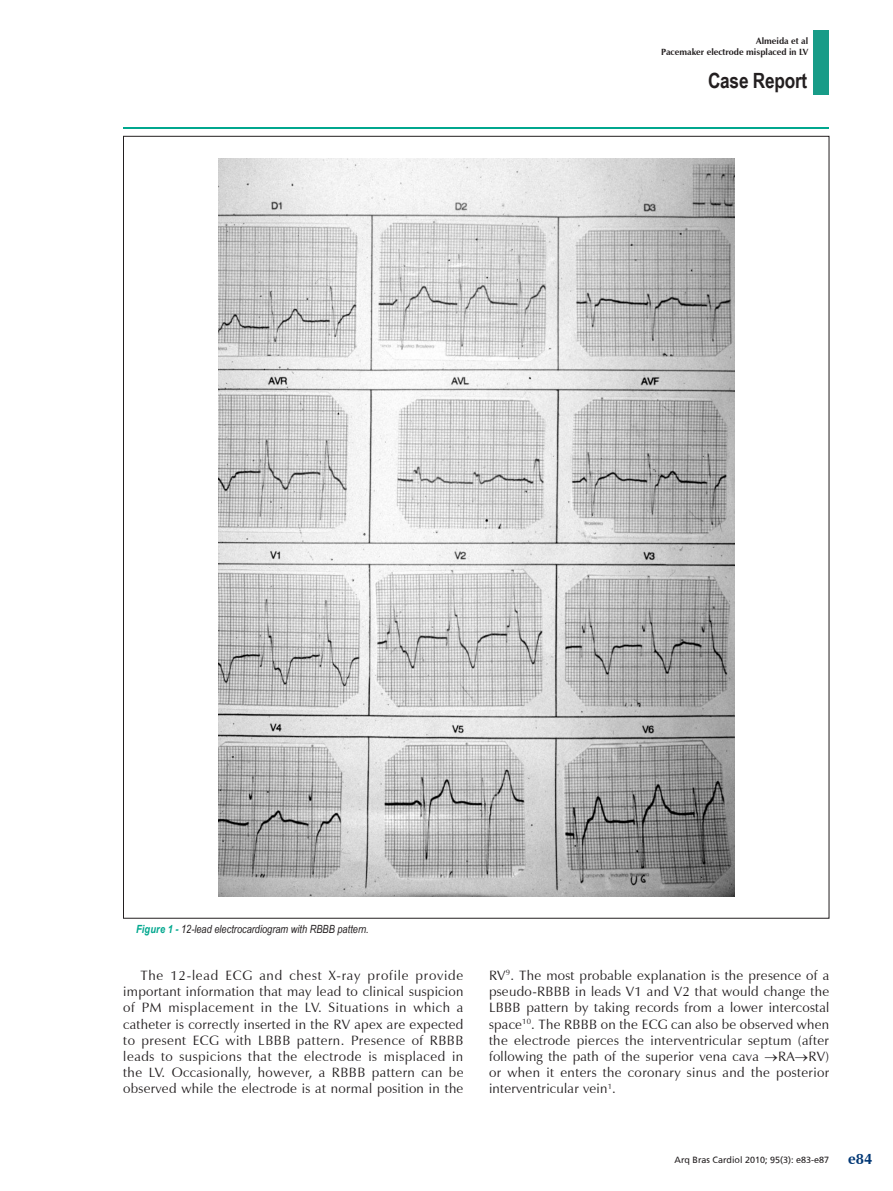
<style>
.page{position:relative;width:893px;height:1191px;background:#fff}
.page>*{position:absolute;margin:0;border:0;box-sizing:border-box;transform-origin:0 0}
.t1{font:700 21px "Arial Narrow";letter-spacing:-.01em;color:#231f20}
.t2{font:700 15px "Zapf Humanist 601 BT";color:#013775}
.Texto{font:13.5px/16.2px "Zapf Humanist 601 BT";letter-spacing:.02em;color:#231f20;text-align:justify}
._04_FIGURA_ref{font:italic 11.25px "Arial Narrow";color:#231f20}
.t3{font:700 9px "Zapf Humanist 601 BT";color:#231f20}
.t4{font:9px "Frutiger";color:#231f20}
.s1{font-weight:700;color:#00a78e}
</style>
<div class="page">
<div style="left:813px;top:30px;width:16px;height:64px;background:#189c88"></div>
<img style="left:218px;top:158px;width:516px;height:738px">
<hr style="left:124px;top:127px;width:705px;height:1px;background:#00a78e">
<p class="t3" style="left:756px;top:36px;width:53px">Almeida et al</p>
<p class="t3" style="left:661px;top:47px;width:149px">Pacemaker electrode misplaced in LV</p>
<p class="t1" style="left:708px;top:65px;width:101px">Case Report</p>
<p class="_04_FIGURA_ref" style="left:136px;top:921px;width:234px"><span class="s1">Figure 1 -</span> 12-lead electrocardiogram with RBBB pattern.</p>
<p class="Texto" style="left:123px;top:967px;width:342px;text-indent:17px">The 12-lead ECG and chest X-ray profile provide important information that may lead to clinical suspicion of PM misplacement in the LV. Situations in which a catheter is correctly inserted in the RV apex are expected to present ECG with LBBB pattern. Presence of RBBB leads to suspicions that the electrode is misplaced in the LV. Occasionally, however, a RBBB pattern can be observed while the electrode is at normal position in the</p>
<p class="Texto" style="left:489px;top:967px;width:342px">RV<sup>9</sup>. The most probable explanation is the presence of a pseudo-RBBB in leads V1 and V2 that would change the LBBB pattern by taking records from a lower intercostal space<sup>10</sup>. The RBBB on the ECG can also be observed when the electrode pierces the interventricular septum (after following the path of the superior vena cava →RA→RV) or when it enters the coronary sinus and the posterior interventricular vein<sup>1</sup>.</p>
<p class="t4" style="left:675px;top:1154px;width:156px">Arq Bras Cardiol 2010; 95(3): e83-e87</p>
<p class="t2" style="left:848px;top:1149px;width:26px">e84</p>
</div>
